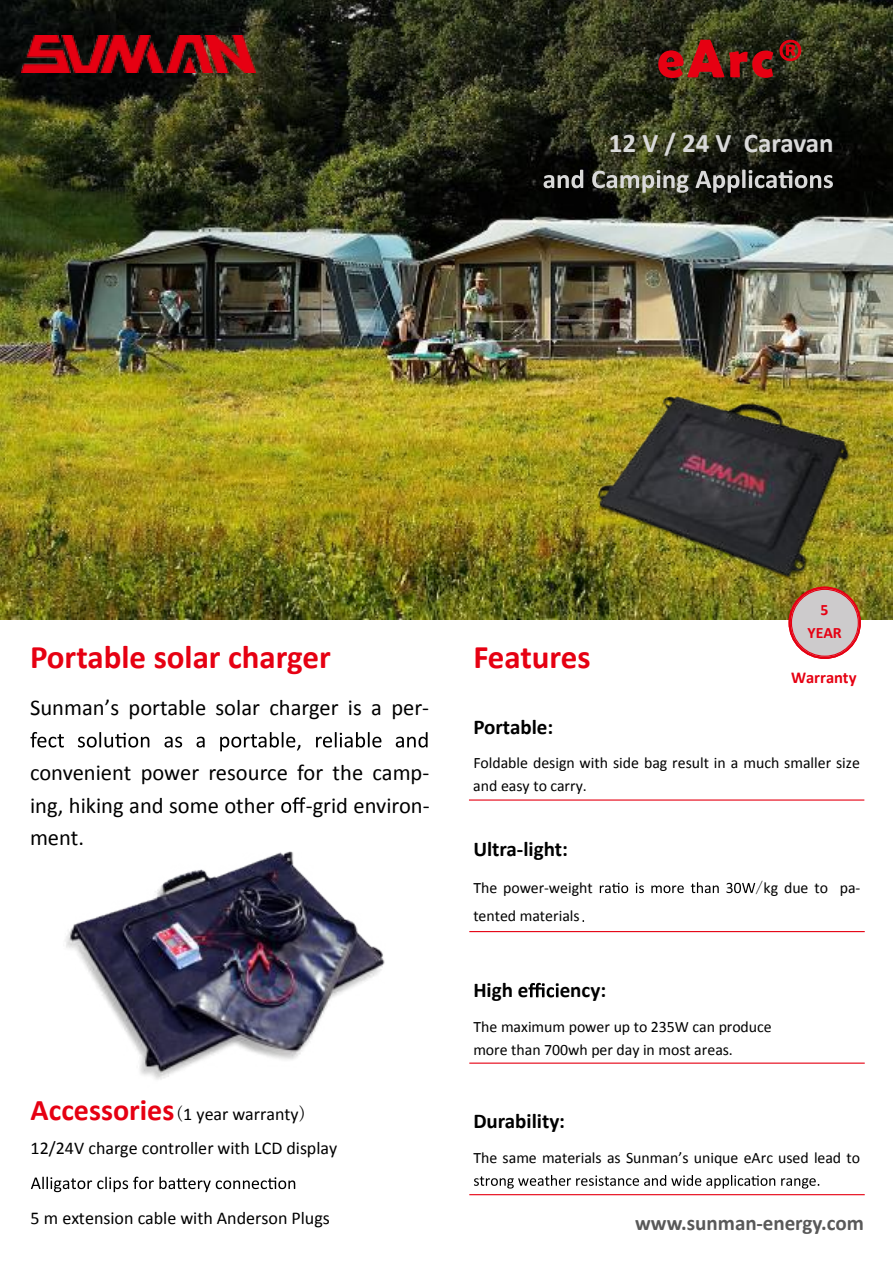
<style>
.page{position:relative;width:893px;height:1263px;background:#fff}
.page>*{position:absolute;margin:0;border:0;box-sizing:border-box;transform-origin:0 0}
.t1{font:700 54px "Berlin Sans FB Demi";color:#e60012}
.t2{font:700 33px "Calibri";color:#e60012}
.t3{font:700 27px "Calibri";color:#d9d9d9}
.t4{font:22.5px/32.7px "Calibri";color:#000}
.t5{font:700 21.15px "Calibri";color:#595959}
.t6{font:700 21px "Calibri";color:#000}
.t7{font:18px/33.9px "Calibri";color:#000}
.t8{font:700 16.65px "Calibri";letter-spacing:-.005em;color:#e60012}
.t9{font:15.9px/22.8px "Calibri";color:#000}
.t10{font:700 15.9px/23.4px "Calibri";color:#e60012;text-align:center}
.s1{font-family:"Calibri"}
.s2{font-weight:700;font-size:30px;color:#e60012}
.s3{font-family:"Sim Sun"}
</style>
<div class="page">
<img style="left:65px;top:851px;width:320px;height:229px">
<img style="left:0;top:0;width:893px;height:619px">
<svg style="left:789px;top:587px;width:72px;height:72px;background:#ceaca6"></svg>
<svg style="left:31px;top:1177px;width:264px;height:15px"></svg>
<svg style="left:600px;top:882px;width:155px;height:11px"></svg>
<svg style="left:528px;top:983px;width:31px;height:14px"></svg>
<hr style="left:469px;top:1062px;width:396px;height:2px;background:#e60012">
<hr style="left:469px;top:1194px;width:396px;height:1px;background:#e60012">
<svg style="left:30px;top:732px;width:398px;height:19px"></svg>
<svg style="left:281px;top:797px;width:24px;height:16px"></svg>
<hr style="left:469px;top:931px;width:396px;height:1px;background:#e60012">
<hr style="left:469px;top:799px;width:395px;height:2px;background:#e60012">
<svg style="left:474px;top:1175px;width:345px;height:13px"></svg>
<img style="left:21px;top:36px;width:234px;height:36px">
<img style="left:582px;top:385px;width:297px;height:198px">
<svg style="left:544px;top:170px;width:289px;height:23px;background:#54554e"></svg>
<h1 class="t1" style="left:657px;top:27px;width:148px">eArc<span class="s1">®</span></h1>
<h3 class="t3" style="left:609px;top:126px;width:226px">12 V / 24 V Caravan</h3>
<p class="t10" style="left:807px;top:598px;width:36px">5<br>YEAR</p>
<p class="t8" style="left:791px;top:666px;width:67px">Warranty</p>
<h2 class="t2" style="left:30px;top:635px;width:302px">Portable solar charger</h2>
<h2 class="t2" style="left:473px;top:635px;width:119px">Features</h2>
<h3 class="t4" style="left:30px;top:691px;width:401px">Sunman’s portable solar charger is a per-</h3>
<h3 class="t6" style="left:473px;top:714px;width:81px">Portable:</h3>
<p class="t9" style="left:473px;top:752px;width:388px">Foldable design with side bag result in a much smaller size and easy to carry.</p>
<h3 class="t4" style="left:30px;top:756px;width:401px">convenient power resource for the camp&shy;ing, hiking and some other</h3>
<h3 class="t4" style="left:306px;top:789px;width:125px">-grid environ-</h3>
<h3 class="t4" style="left:30px;top:822px;width:56px">ment.</h3>
<p class="t7" style="left:31px;top:1097px;width:308px"><span class="s2">Accessories</span><span class="s3">(</span>1 year warranty<span class="s3">)<br></span>12/24V charge controller with LCD display</p>
<p class="t7" style="left:31px;top:1201px;width:301px">5 m extension cable with Anderson Plugs</p>
<h3 class="t6" style="left:473px;top:835px;width:96px">Ultra-light:</h3>
<p class="t9" style="left:473px;top:876px;width:121px">The power-weight</p>
<p class="t9" style="left:756px;top:876px;width:106px"><span class="s3">/</span>kg due to pa-</p>
<p class="t9" style="left:473px;top:904px;width:108px">tented materials</p>
<h3 class="t6" style="left:473px;top:977px;width:57px">High e</h3>
<h3 class="t6" style="left:560px;top:977px;width:48px">ency:</h3>
<p class="t9" style="left:473px;top:1015px;width:300px">The maximum power up to 235W can produce more than 700wh per day in most areas.</p>
<h3 class="t6" style="left:473px;top:1108px;width:93px">Durability:</h3>
<p class="t9" style="left:473px;top:1146px;width:388px">The same materials as Sunman’s unique eArc used lead to</p>
<h3 class="t5" style="left:635px;top:1209px;width:230px">www.sunman-energy.com</h3>
</div>
